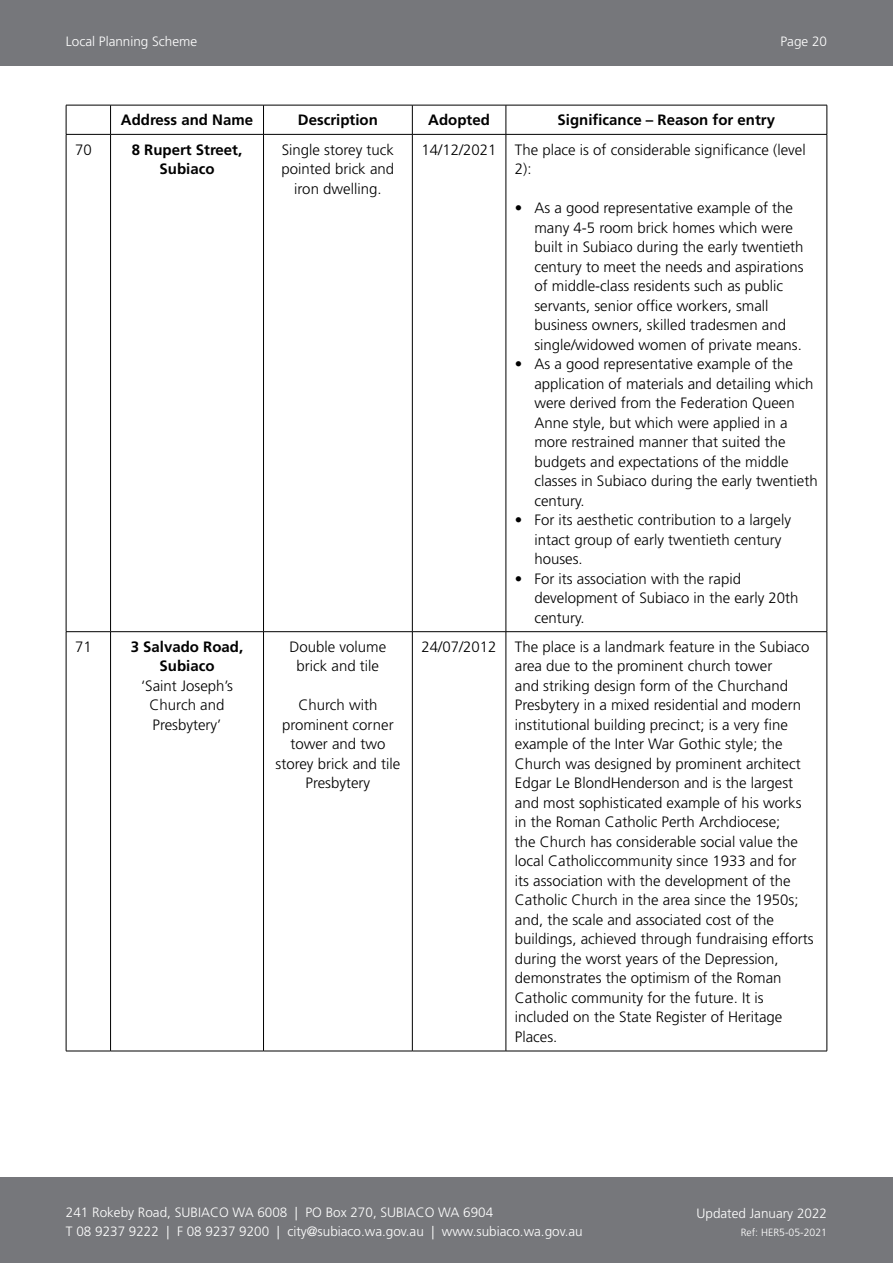
<style>
.page{position:relative;width:893px;height:1263px;background:#fff}
.page>*{position:absolute;margin:0;border:0;box-sizing:border-box;transform-origin:0 0}
.t1{font:300 15px/19.5px "Frutiger";color:#000}
.t2{font:700 15px/19.5px "Frutiger LT Std";color:#000;text-align:center}
.t3{font:700 15px/19.5px "Frutiger";color:#000;text-align:center}
.t4{font:300 13.5px/19.5px "Frutiger LT Std";color:#fff}
.t5{font:300 13.5px "Frutiger";color:#fff}
.t6{font:300 10.5px "Frutiger";color:#fff}
</style>
<div class="page">
<div style="left:0;top:1177px;width:893px;height:86px;background:#76777b"></div>
<div style="left:0;top:0;width:893px;height:66px;background:#76777b"></div>
<hr style="left:66px;top:105px;width:45px;height:1px;background:#000">
<svg style="left:66px;top:105px;width:1px;height:29px"></svg>
<hr style="left:111px;top:105px;width:153px;height:1px;background:#000">
<svg style="left:110px;top:105px;width:1px;height:29px"></svg>
<hr style="left:264px;top:105px;width:148px;height:1px;background:#000">
<svg style="left:263px;top:105px;width:1px;height:29px"></svg>
<hr style="left:412px;top:105px;width:94px;height:1px;background:#000">
<svg style="left:412px;top:105px;width:1px;height:29px"></svg>
<hr style="left:506px;top:105px;width:321px;height:1px;background:#000">
<svg style="left:506px;top:105px;width:1px;height:29px"></svg>
<svg style="left:827px;top:105px;width:1px;height:29px"></svg>
<hr style="left:66px;top:134px;width:45px;height:1px;background:#000">
<hr style="left:66px;top:135px;width:1px;height:496px;background:#000">
<hr style="left:111px;top:134px;width:153px;height:1px;background:#000">
<hr style="left:110px;top:135px;width:1px;height:496px;background:#000">
<hr style="left:264px;top:134px;width:148px;height:1px;background:#000">
<hr style="left:263px;top:135px;width:1px;height:496px;background:#000">
<hr style="left:412px;top:134px;width:94px;height:1px;background:#000">
<hr style="left:412px;top:135px;width:1px;height:496px;background:#000">
<hr style="left:506px;top:134px;width:321px;height:1px;background:#000">
<hr style="left:506px;top:135px;width:1px;height:496px;background:#000">
<hr style="left:827px;top:135px;width:1px;height:496px;background:#000">
<hr style="left:66px;top:632px;width:1px;height:419px;background:#000">
<hr style="left:110px;top:632px;width:1px;height:419px;background:#000">
<hr style="left:264px;top:631px;width:148px;height:1px;background:#000">
<hr style="left:263px;top:632px;width:1px;height:419px;background:#000">
<hr style="left:412px;top:631px;width:94px;height:1px;background:#000">
<hr style="left:412px;top:632px;width:1px;height:419px;background:#000">
<hr style="left:506px;top:631px;width:321px;height:1px;background:#000">
<hr style="left:506px;top:632px;width:1px;height:419px;background:#000">
<hr style="left:827px;top:632px;width:1px;height:419px;background:#000">
<hr style="left:264px;top:1051px;width:148px;height:1px;background:#000">
<hr style="left:412px;top:1051px;width:94px;height:1px;background:#000">
<hr style="left:506px;top:1051px;width:321px;height:1px;background:#000">
<hr style="left:66px;top:631px;width:45px;height:1px;background:#000">
<hr style="left:111px;top:631px;width:153px;height:1px;background:#000">
<hr style="left:66px;top:1051px;width:45px;height:1px;background:#000">
<hr style="left:111px;top:1051px;width:153px;height:1px;background:#000">
<p class="t4" style="left:66px;top:32px;width:133px">Local Planning Scheme</p>
<p class="t5" style="left:780px;top:34px;width:48px">Page 20</p>
<p class="t2" style="left:121px;top:110px;width:134px">Address and Name</p>
<p class="t2" style="left:298px;top:110px;width:81px">Description</p>
<p class="t2" style="left:428px;top:110px;width:63px">Adopted</p>
<p class="t2" style="left:558px;top:110px;width:219px">Significance – Reason for entry</p>
<p class="t1" style="left:75px;top:140px;width:18px">70</p>
<p class="t3" style="left:132px;top:140px;width:112px">8 Rupert Street,<br>Subiaco</p>
<p class="t1" style="left:282px;top:140px;width:114px;text-align:center">Single storey tuck pointed brick and iron dwelling.</p>
<p class="t1" style="left:515px;top:140px;width:292px;text-indent:-93px">14/12/2021 The place is of considerable significance (level<br>2):</p>
<p class="t1" style="left:534px;top:198px;width:271px;text-indent:-20px">• As a good representative example of the many 4-5 room brick homes which were built in Subiaco during the early twentieth century to meet the needs and aspirations of middle-class residents such as public servants, senior office workers, small business owners, skilled tradesmen and single/widowed women of private means.</p>
<p class="t1" style="left:534px;top:354px;width:285px;text-indent:-20px">• As a good representative example of the application of materials and detailing which were derived from the Federation Queen Anne style, but which were applied in a more restrained manner that suited the budgets and expectations of the middle classes in Subiaco during the early twentieth century.</p>
<p class="t1" style="left:534px;top:510px;width:258px;text-indent:-20px">• For its aesthetic contribution to a largely intact group of early twentieth century houses.</p>
<p class="t1" style="left:534px;top:569px;width:266px;text-indent:-20px">• For its association with the rapid development of Subiaco in the early 20th century.</p>
<p class="t1" style="left:75px;top:637px;width:18px">71</p>
<p class="t2" style="left:131px;top:637px;width:114px">3 Salvado Road,<br>Subiaco</p>
<p class="t1" style="left:141px;top:676px;width:93px;text-align:center">‘Saint Joseph’s<br>Church and<br>Presbytery’</p>
<p class="t1" style="left:515px;top:637px;width:300px;text-indent:-93px">24/07/2012 The place is a landmark feature in the Subiaco area due to the prominent church tower<br>and striking design form of the Churchand Presbytery in a mixed residential and modern institutional building precinct; is a very fine example of the Inter War Gothic style; the Church was designed by prominent architect Edgar Le BlondHenderson and is the largest and most sophisticated example of his works in the Roman Catholic Perth Archdiocese;<br>the Church has considerable social value the local Catholiccommunity since 1933 and for its association with the development of the Catholic Church in the area since the 1950s; and, the scale and associated cost of the buildings, achieved through fundraising efforts during the worst years of the Depression, demonstrates the optimism of the Roman Catholic community for the future. It is included on the State Register of Heritage Places.</p>
<p class="t1" style="left:290px;top:637px;width:98px;text-align:center">Double volume brick and tile</p>
<p class="t1" style="left:275px;top:696px;width:126px;text-align:center">Church with prominent corner tower and two storey brick and tile<br>Presbytery</p>
<p class="t4" style="left:66px;top:1202px;width:518px">241 Rokeby Road, SUBIACO WA 6008 | PO Box 270, SUBIACO WA 6904<br>T 08 9237 9222 | F 08 9237 9200 | city@subiaco.wa.gov.au | www.subiaco.wa.gov.au</p>
<p class="t4" style="left:696px;top:1204px;width:132px">Updated January 2022</p>
<p class="t6" style="left:741px;top:1226px;width:88px">Ref: HER5-05-2021</p>
</div>
